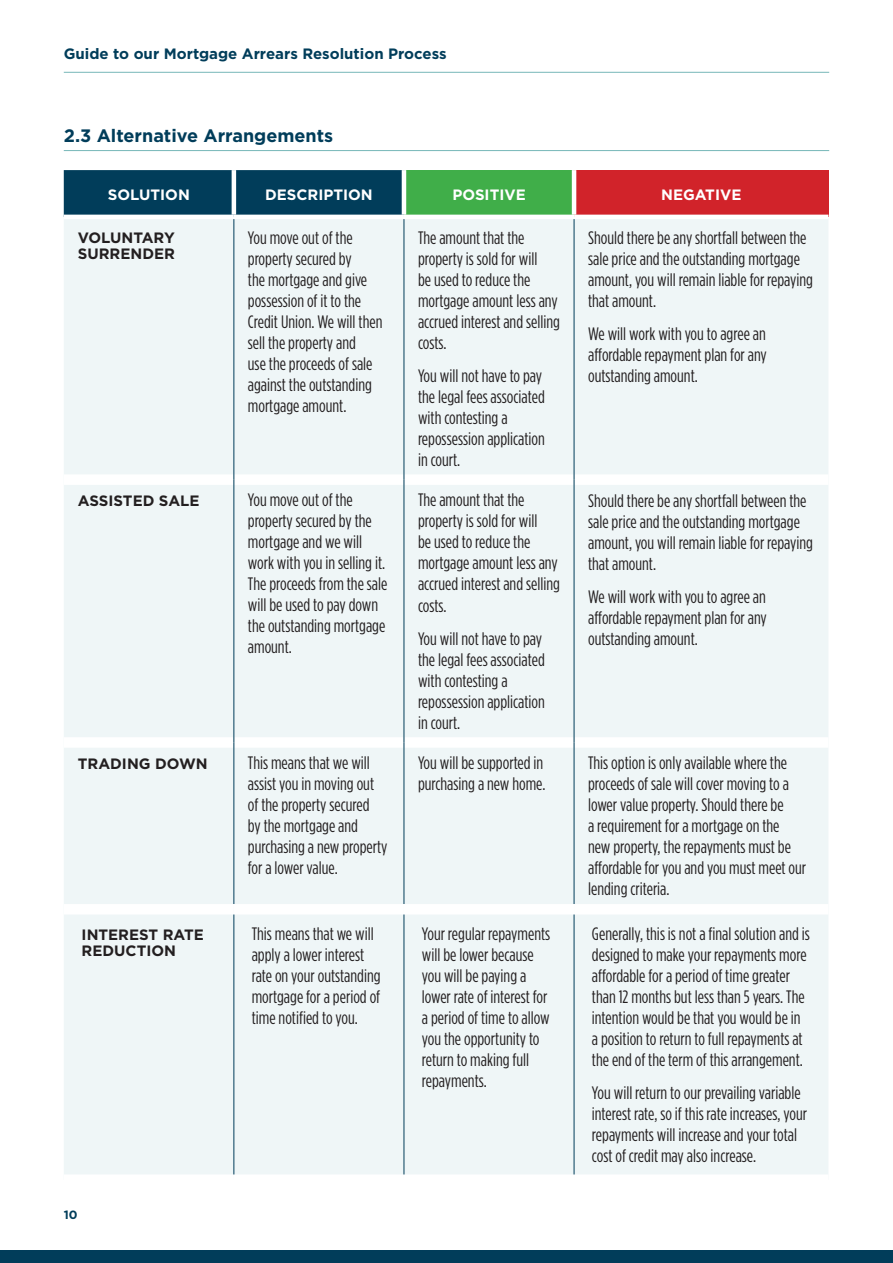
<style>
.page{position:relative;width:893px;height:1263px;background:#fff}
.page>*{position:absolute;margin:0;border:0;box-sizing:border-box;transform-origin:0 0}
.t1{font:18px/21px "Gotham Condensed";color:#231f20}
.t2{font:700 18px "Gotham HTF";color:#013d5a}
.t3{font:700 15px/16.2px "Gotham HTF";color:#231f20}
.t4{font:700 15px "Gotham HTF";color:#013d5a}
.t5{font:700 15px "Gotham HTF";color:#fff}
.t6{font:700 12px "Gotham HTF";color:#013d5a}
</style>
<div class="page">
<div style="left:0;top:1250px;width:893px;height:13px;background:#013d5a"></div>
<hr style="left:64px;top:72px;width:765px;height:1px;background:#77b7b8">
<hr style="left:64px;top:150px;width:765px;height:1px;background:#77b7b8">
<div style="left:64px;top:170px;width:338px;height:45px;background:#013d5a"></div>
<div style="left:404px;top:170px;width:170px;height:47px;background:#40ae49"></div>
<div style="left:574px;top:170px;width:254px;height:47px;background:#d1232a"></div>
<div style="left:64px;top:219px;width:764px;height:955px;background:#eff6f7"></div>
<hr style="left:232px;top:170px;width:4px;height:45px;background:#fff">
<hr style="left:402px;top:170px;width:4px;height:45px;background:#fff">
<hr style="left:572px;top:170px;width:4px;height:45px;background:#fff">
<hr style="left:404px;top:215px;width:170px;height:4px;background:#fff">
<hr style="left:574px;top:215px;width:254px;height:4px;background:#fff">
<div style="left:64px;top:474px;width:169px;height:11px;background:#fff"></div>
<div style="left:234px;top:474px;width:170px;height:11px;background:#fff"></div>
<div style="left:404px;top:474px;width:170px;height:11px;background:#fff"></div>
<div style="left:574px;top:474px;width:254px;height:11px;background:#fff"></div>
<div style="left:64px;top:737px;width:169px;height:11px;background:#fff"></div>
<div style="left:234px;top:737px;width:170px;height:11px;background:#fff"></div>
<div style="left:404px;top:737px;width:170px;height:11px;background:#fff"></div>
<div style="left:574px;top:737px;width:254px;height:11px;background:#fff"></div>
<hr style="left:233px;top:219px;width:1px;height:261px;background:#013d5a">
<hr style="left:404px;top:219px;width:1px;height:261px;background:#013d5a">
<hr style="left:574px;top:219px;width:1px;height:261px;background:#013d5a">
<hr style="left:233px;top:480px;width:1px;height:262px;background:#013d5a">
<hr style="left:404px;top:480px;width:1px;height:262px;background:#013d5a">
<hr style="left:574px;top:480px;width:1px;height:262px;background:#013d5a">
<hr style="left:233px;top:742px;width:1px;height:162px;background:#013d5a">
<hr style="left:404px;top:742px;width:1px;height:162px;background:#013d5a">
<hr style="left:574px;top:742px;width:1px;height:162px;background:#013d5a">
<div style="left:64px;top:904px;width:170px;height:10px;background:#fff"></div>
<div style="left:234px;top:904px;width:170px;height:10px;background:#fff"></div>
<div style="left:404px;top:904px;width:170px;height:10px;background:#fff"></div>
<div style="left:574px;top:904px;width:254px;height:10px;background:#fff"></div>
<hr style="left:233px;top:914px;width:1px;height:260px;background:#013d5a">
<hr style="left:404px;top:914px;width:1px;height:260px;background:#013d5a">
<hr style="left:574px;top:914px;width:1px;height:260px;background:#013d5a">
<p class="t4" style="left:64px;top:45px;width:384px">Guide to our Mortgage Arrears Resolution Process</p>
<p class="t2" style="left:64px;top:126px;width:271px">2.3 Alternative Arrangements</p>
<p class="t5" style="left:108px;top:186px;width:84px">SOLUTION</p>
<p class="t5" style="left:265px;top:186px;width:109px">DESCRIPTION</p>
<p class="t5" style="left:452px;top:186px;width:75px">POSITIVE</p>
<p class="t5" style="left:661px;top:186px;width:82px">NEGATIVE</p>
<p class="t3" style="left:78px;top:229px;width:99px">VOLUNTARY<br>SURRENDER</p>
<p class="t1" style="left:248px;top:227px;width:136px">You move out of the property secured by<br>the mortgage and give possession of it to the<br>Credit Union. We will then sell the property and<br>use the proceeds of sale against the outstanding mortgage amount.</p>
<p class="t1" style="left:418px;top:227px;width:143px">The amount that the property is sold for will<br>be used to reduce the mortgage amount less any accrued interest and selling costs.</p>
<p class="t1" style="left:588px;top:227px;width:226px">Should there be any shortfall between the sale price and the outstanding mortgage amount, you will remain liable for repaying that amount.</p>
<p class="t1" style="left:588px;top:323px;width:180px;text-align:justify">We will work with you to agree an affordable repayment plan for any outstanding amount.</p>
<p class="t1" style="left:418px;top:365px;width:128px">You will not have to pay the legal fees associated with contesting a repossession application in court.</p>
<p class="t3" style="left:78px;top:492px;width:123px">ASSISTED SALE</p>
<p class="t1" style="left:248px;top:489px;width:141px">You move out of the property secured by the mortgage and we will work with you in selling it.<br>The proceeds from the sale will be used to pay down the outstanding mortgage amount.</p>
<p class="t1" style="left:418px;top:489px;width:143px">The amount that the property is sold for will<br>be used to reduce the mortgage amount less any accrued interest and selling costs.</p>
<p class="t1" style="left:418px;top:627px;width:128px">You will not have to pay the legal fees associated with contesting a repossession application in court.</p>
<p class="t1" style="left:588px;top:489px;width:226px">Should there be any shortfall between the sale price and the outstanding mortgage amount, you will remain liable for repaying that amount.</p>
<p class="t1" style="left:588px;top:585px;width:180px;text-align:justify">We will work with you to agree an affordable repayment plan for any outstanding amount.</p>
<p class="t3" style="left:78px;top:755px;width:131px">TRADING DOWN</p>
<p class="t1" style="left:248px;top:752px;width:141px">This means that we will assist you in moving out of the property secured<br>by the mortgage and purchasing a new property for a lower value.</p>
<p class="t1" style="left:418px;top:752px;width:129px">You will be supported in purchasing a new home.</p>
<p class="t1" style="left:588px;top:752px;width:220px">This option is only available where the proceeds of sale will cover moving to a lower value property. Should there be<br>a requirement for a mortgage on the new property, the repayments must be affordable for you and you must meet our lending criteria.</p>
<p class="t3" style="left:82px;top:926px;width:124px">INTEREST RATE<br>REDUCTION</p>
<p class="t1" style="left:252px;top:923px;width:130px">This means that we will apply a lower interest rate on your outstanding mortgage for a period of time notified to you.</p>
<p class="t1" style="left:422px;top:923px;width:130px">Your regular repayments will be lower because you will be paying a lower rate of interest for a period of time to allow you the opportunity to return to making full repayments.</p>
<p class="t1" style="left:592px;top:923px;width:219px">Generally, this is not a final solution and is designed to make your repayments more affordable for a period of time greater than 12 months but less than 5 years. The intention would be that you would be in a position to return to full repayments at the end of the term of this arrangement.</p>
<p class="t1" style="left:592px;top:1082px;width:217px">You will return to our prevailing variable interest rate, so if this rate increases, your repayments will increase and your total cost of credit may also increase.</p>
<p class="t6" style="left:64px;top:1208px;width:15px">10</p>
</div>
